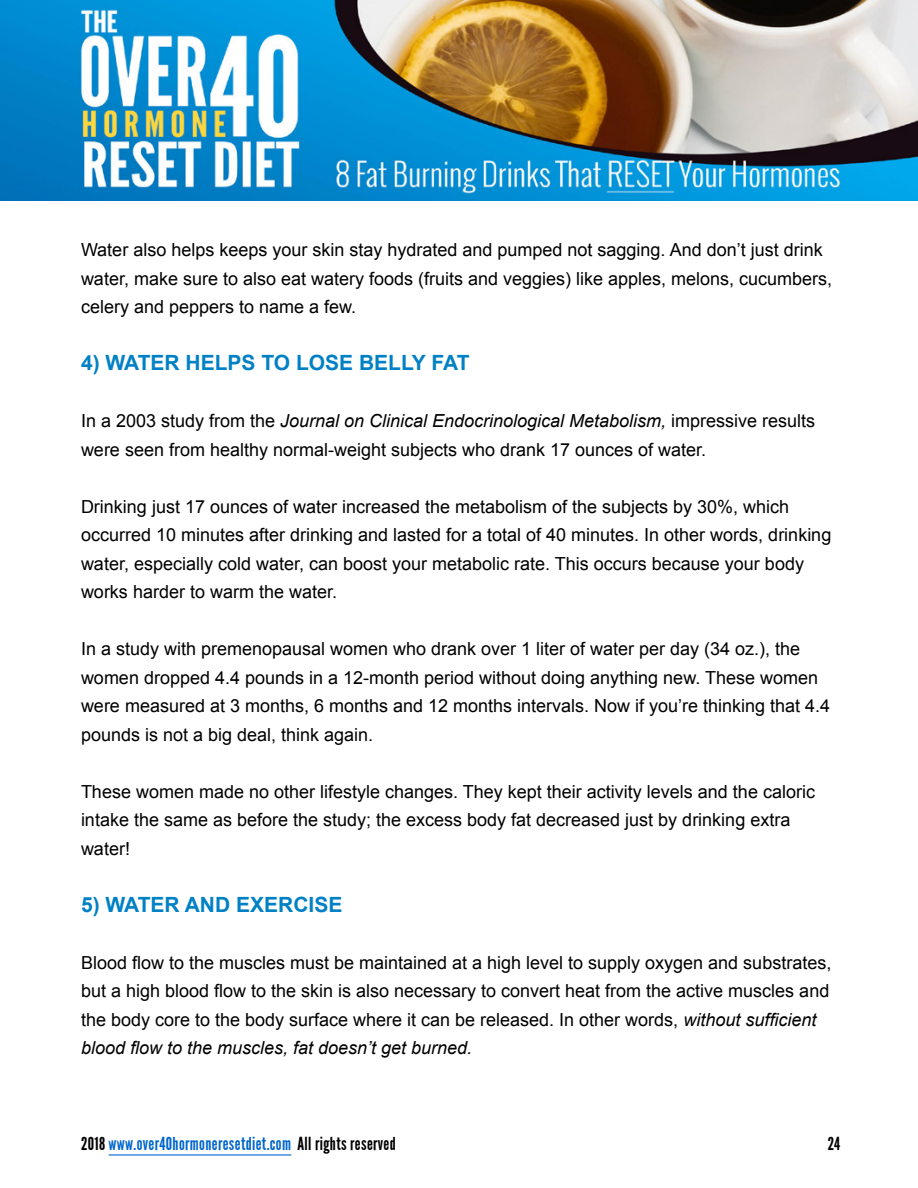
<style>
.page{position:relative;width:918px;height:1188px;background:#fff}
.page>*{position:absolute;margin:0;border:0;box-sizing:border-box;transform-origin:0 0}
.t1{font:700 21px "Arial";color:#0081c5}
.t2{font:18px/28.5px "Arial";color:#000}
.t3{font:18px "League Gothic";letter-spacing:.02em;color:#06c}
.t4{font:18px "League Gothic";color:#000}
.s1{font-style:italic}
.s2{color:#000}
</style>
<div class="page">
<img style="left:0;top:0;width:918px;height:201px">
<hr style="left:109px;top:1154px;width:182px;height:2px;background:#06c">
<p class="t2" style="left:81px;top:236px;width:753px">Water also helps keeps your skin stay hydrated and pumped not sagging. And don’t just drink water, make sure to also eat watery foods (fruits and veggies) like apples, melons, cucumbers, celery and peppers to name a few.</p>
<p class="t1" style="left:81px;top:349px;width:390px">4) WATER HELPS TO LOSE BELLY FAT</p>
<p class="t2" style="left:81px;top:407px;width:736px">In a 2003 study from the <span class="s1">Journal on Clinical Endocrinological Metabolism,</span> impressive results were seen from healthy normal-weight subjects who drank 17 ounces of water.</p>
<p class="t2" style="left:81px;top:492px;width:752px">Drinking just 17 ounces of water increased the metabolism of the subjects by 30%, which occurred 10 minutes after drinking and lasted for a total of 40 minutes. In other words, drinking water, especially cold water, can boost your metabolic rate. This occurs because your body works harder to warm the water.</p>
<p class="t2" style="left:81px;top:635px;width:751px">In a study with premenopausal women who drank over 1 liter of water per day (34 oz.), the women dropped 4.4 pounds in a 12-month period without doing anything new. These women were measured at 3 months, 6 months and 12 months intervals. Now if you’re thinking that 4.4 pounds is not a big deal, think again.</p>
<p class="t2" style="left:81px;top:777px;width:736px">These women made no other lifestyle changes. They kept their activity levels and the caloric intake the same as before the study; the excess body fat decreased just by drinking extra water!</p>
<p class="t1" style="left:81px;top:890px;width:263px">5) WATER AND EXERCISE</p>
<p class="t2" style="left:81px;top:948px;width:752px">Blood flow to the muscles must be maintained at a high level to supply oxygen and substrates, but a high blood flow to the skin is also necessary to convert heat from the active muscles and the body core to the body surface where it can be released. In other words, <span class="s1">without sufficient blood flow to the muscles, fat doesn’t get burned.</span></p>
<p class="t3" style="left:81px;top:1134px;width:316px"><span class="s2">2018</span> www.over40hormoneresetdiet.com <span class="s2">All rights reserved</span></p>
<p class="t4" style="left:828px;top:1134px;width:14px">24</p>
</div>
